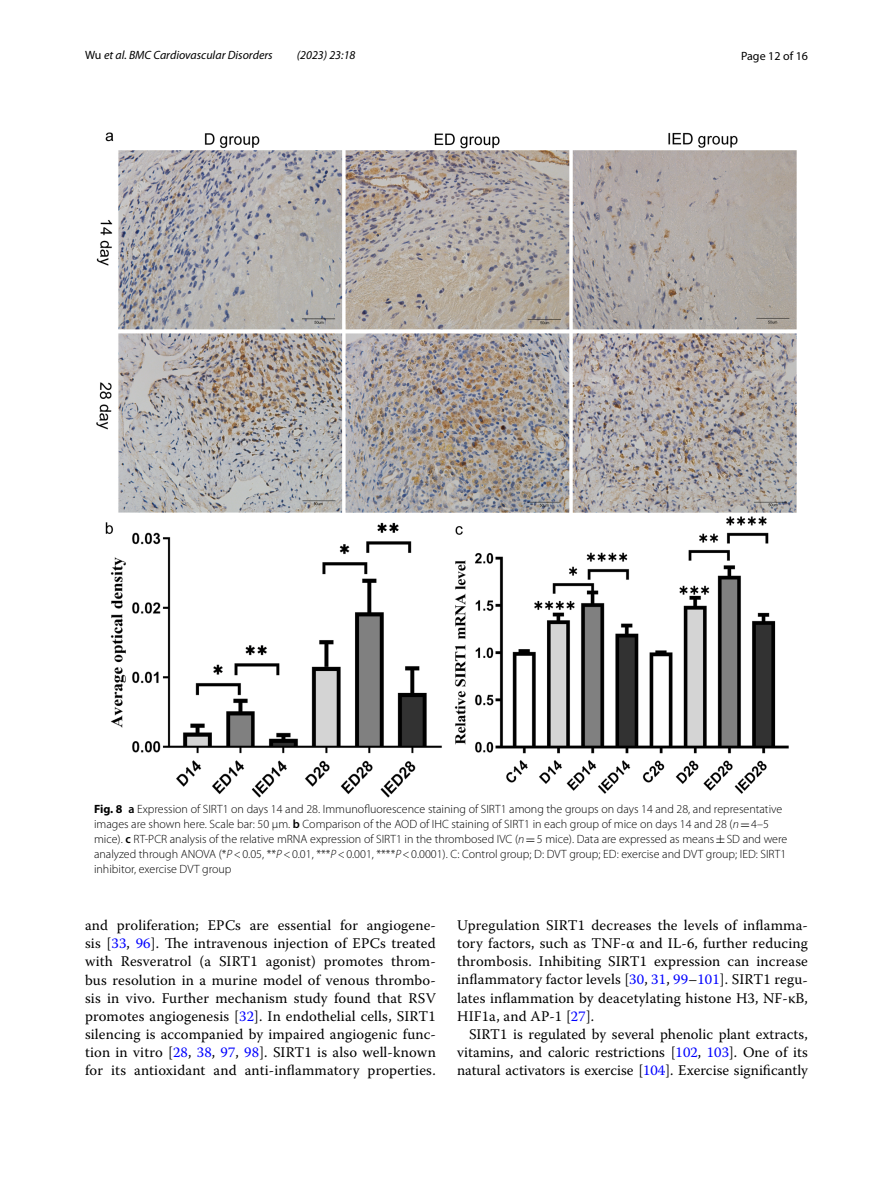
<style>
.page{position:relative;width:893px;height:1187px;background:#fff}
.page>*{position:absolute;margin:0;border:0;box-sizing:border-box;transform-origin:0 0}
.t1{font:14.7px/18px "Warnock Pro";letter-spacing:.01em;color:#000;text-align:justify}
.t2{font:300 12px/15px "Myriad Pro";color:#000}
.t3{font:italic 12px "Myriad Pro";color:#000}
.t4{font:12px "Myriad Pro";color:#000}
.s1{font-style:normal}
.s2{font-weight:700}
.s3{font-weight:600}
.s4{font-style:italic}
.s5{font-family:"MTSY";font-weight:400}
.s6{color:#00f}
</style>
<div class="page">
<img style="left:96px;top:133px;width:701px;height:664px">
<p class="t3" style="left:85px;top:48px;width:189px"><span class="s1">Wu</span> et al. BMC Cardiovascular Disorders</p>
<p class="t3" style="left:297px;top:48px;width:60px">(2023) 23:18</p>
<p class="t4" style="left:741px;top:48px;width:68px">Page 12 of 16</p>
<p class="t2" style="left:94px;top:801px;width:695px"><span class="s2">Fig. 8</span> <span class="s3">a</span> Expression of SIRT1 on days 14 and 28. Immunofluorescence staining of SIRT1 among the groups on days 14 and 28, and representative images are shown here. Scale bar: 50 µm. <span class="s3">b</span> Comparison of the AOD of IHC staining of SIRT1 in each group of mice on days 14 and 28 (<span class="s4">n</span><span class="s5">=</span>4–5 mice). <span class="s3">c</span> RT-PCR analysis of the relative mRNA expression of SIRT1 in the thrombosed IVC (<span class="s4">n</span><span class="s5">=</span>5 mice). Data are expressed as means<span class="s5">±</span>SD and were analyzed through ANOVA (*<span class="s4">P</span>&lt;0.05, **<span class="s4">P</span>&lt;0.01, ***<span class="s4">P</span>&lt;0.001, ****<span class="s4">P</span>&lt;0.0001). C: Control group; D: DVT group; ED: exercise and DVT group; IED: SIRT1 inhibitor, exercise DVT group</p>
<p class="t1" style="left:85px;top:916px;width:352px">and proliferation; EPCs are essential for angiogene&shy;sis [<span class="s6">33</span>, <span class="s6">96</span>]. The intravenous injection of EPCs treated with Resveratrol (a SIRT1 agonist) promotes throm&shy;bus resolution in a murine model of venous thrombo&shy;sis in vivo. Further mechanism study found that RSV promotes angiogenesis [<span class="s6">32</span>]. In endothelial cells, SIRT1 silencing is accompanied by impaired angiogenic func&shy;tion in vitro [<span class="s6">28</span>, <span class="s6">38</span>, <span class="s6">97</span>, <span class="s6">98</span>]. SIRT1 is also well-known for its antioxidant and anti-inflammatory properties.</p>
<p class="t1" style="left:457px;top:916px;width:352px">Upregulation SIRT1 decreases the levels of inflamma&shy;tory factors, such as TNF-α and IL-6, further reducing thrombosis. Inhibiting SIRT1 expression can increase inflammatory factor levels [<span class="s6">30</span>, <span class="s6">31</span>, <span class="s6">99</span>–<span class="s6">101</span>]. SIRT1 regu&shy;lates inflammation by deacetylating histone H3, NF-κB, HIF1a, and AP-1 [<span class="s6">27</span>].</p>
<p class="t1" style="left:457px;top:1024px;width:352px;text-indent:12px">SIRT1 is regulated by several phenolic plant extracts, vitamins, and caloric restrictions [<span class="s6">102</span>, <span class="s6">103</span>]. One of its natural activators is exercise [<span class="s6">104</span>]. Exercise significantly</p>
</div>
